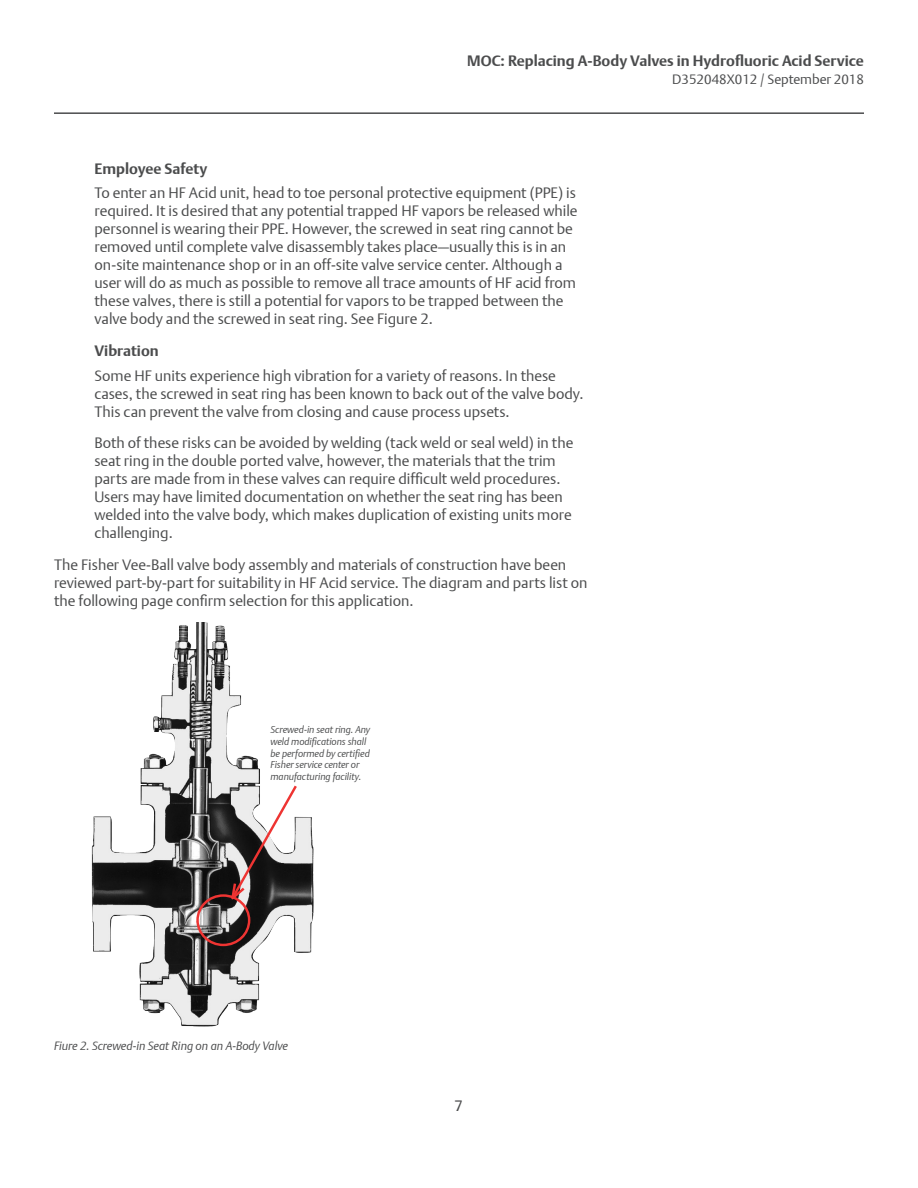
<style>
.page{position:relative;width:918px;height:1188px;background:#fff}
.page>*{position:absolute;margin:0;border:0;box-sizing:border-box;transform-origin:0 0}
.body_text{font:300 15px/18px "DTL Argo T";color:#4b4c4d}
.heading_3{font:700 15px "DTL Argo T";color:#4b4c4d}
.t1{font:15px "DTL Argo T";color:#4b4c4d}
.t2{font:300 13.5px "DTL Argo T";color:#4b4c4d}
.Figure_text{font:italic 300 12px "DTL Argo T";color:#4b4c4d}
.Figure_text-2{font:italic 300 9.9px/11.9px "DTL Argo T";letter-spacing:-.005em;color:#4b4c4d}
</style>
<div class="page">
<hr style="left:54px;top:112px;width:810px;height:2px;background:#4b4c4d">
<img style="left:91px;top:622px;width:223px;height:405px">
<div style="left:196px;top:894px;width:54px;height:52px;border:2px solid #ee3432;border-radius:50%"></div>
<svg style="left:229px;top:783px;width:70px;height:121px"></svg>
<p class="heading_3" style="left:467px;top:51px;width:398px">MOC: Replacing A-Body Valves in Hydrofluoric Acid Service</p>
<p class="t2" style="left:672px;top:71px;width:193px">D352048X012 / September 2018</p>
<p class="heading_3" style="left:94px;top:159px;width:114px">Employee Safety</p>
<p class="body_text" style="left:94px;top:184px;width:485px">To enter an HF Acid unit, head to toe personal protective equipment (PPE) is required. It is desired that any potential trapped HF vapors be released while personnel is wearing their PPE. However, the screwed in seat ring cannot be removed until complete valve disassembly takes place—usually this is in an on-site maintenance shop or in an off-site valve service center. Although a user will do as much as possible to remove all trace amounts of HF acid from these valves, there is still a potential for vapors to be trapped between the valve body and the screwed in seat ring. See Figure 2.</p>
<p class="heading_3" style="left:94px;top:342px;width:66px">Vibration</p>
<p class="body_text" style="left:94px;top:366px;width:491px">Some HF units experience high vibration for a variety of reasons. In these cases, the screwed in seat ring has been known to back out of the valve body.<br>This can prevent the valve from closing and cause process upsets.</p>
<p class="body_text" style="left:94px;top:434px;width:481px">Both of these risks can be avoided by welding (tack weld or seal weld) in the seat ring in the double ported valve, however, the materials that the trim parts are made from in these valves can require difficult weld procedures.<br>Users may have limited documentation on whether the seat ring has been welded into the valve body, which makes duplication of existing units more challenging.</p>
<p class="body_text" style="left:54px;top:555px;width:535px">The Fisher Vee-Ball valve body assembly and materials of construction have been reviewed part-by-part for suitability in HF Acid service. The diagram and parts list on the following page confirm selection for this application.</p>
<p class="Figure_text-2" style="left:270px;top:723px;width:101px">Screwed-in seat ring. Any weld modifications shall be performed by certified<br>Fisher service center or manufacturing facility.</p>
<p class="Figure_text" style="left:54px;top:1038px;width:236px">Fiure 2. Screwed-in Seat Ring on an A-Body Valve</p>
<p class="t1" style="left:454px;top:1097px;width:10px">7</p>
</div>
